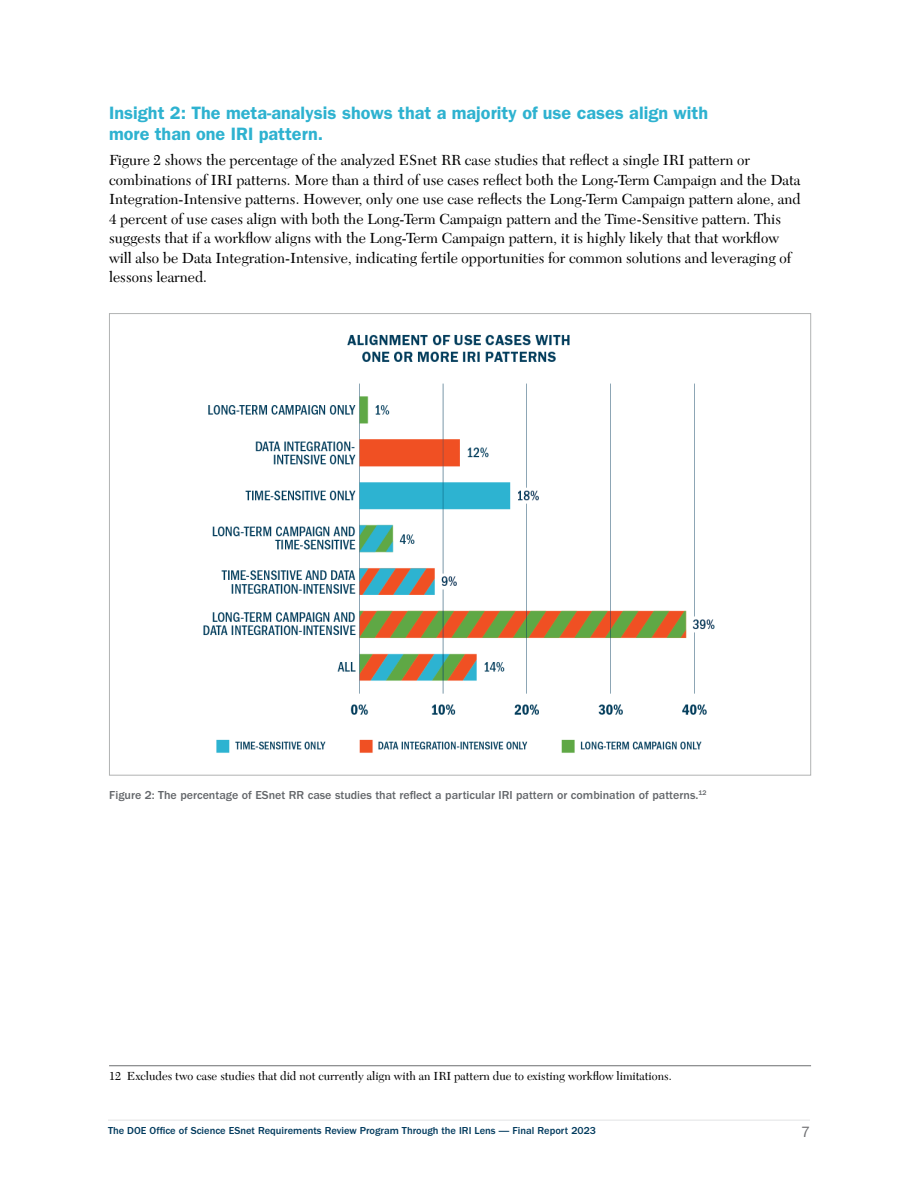
<style>
.page{position:relative;width:918px;height:1188px;background:#fff}
.page>*{position:absolute;margin:0;border:0;box-sizing:border-box;transform-origin:0 0}
.t1{font:600 18px/21px "ITC Franklin Gothic Std";color:#2eb2d0}
.t2{font:15px/19.5px "Transitional 511 BT";color:#000}
.t3{font:15px "ITC Franklin Gothic Std";color:#6d6e71}
.t4{font:500 12px "ITC Franklin Gothic Std";color:#63666a}
.t5{font:12px "Transitional 511 BT";color:#000}
.t6{font:500 10.5px "ITC Franklin Gothic Std";color:#003a5d}
</style>
<div class="page">
<hr style="left:108px;top:1120px;width:702px;height:1px;background:#e2e3e4">
<hr style="left:109px;top:1065px;width:702px;height:1px;background:#6d6e71">
<img style="left:203px;top:334px;width:512px;height:419px">
<p class="t1" style="left:109px;top:103px;width:601px">Insight 2: The meta-analysis shows that a majority of use cases align with more than one IRI pattern.</p>
<p class="t2" style="left:109px;top:150px;width:693px">Figure 2 shows the percentage of the analyzed ESnet RR case studies that reflect a single IRI pattern or combinations of IRI patterns. More than a third of use cases reflect both the Long-Term Campaign and the Data Integration-Intensive patterns. However, only one use case reflects the Long-Term Campaign pattern alone, and 4 percent of use cases align with both the Long-Term Campaign pattern and the Time-Sensitive pattern. This suggests that if a workflow aligns with the Long-Term Campaign pattern, it is highly likely that that workflow will also be Data Integration-Intensive, indicating fertile opportunities for common solutions and leveraging of lessons learned.</p>
<p class="t4" style="left:109px;top:788px;width:599px">Figure 2: The percentage of ESnet RR case studies that reflect a particular IRI pattern or combination of patterns.<sup>12</sup></p>
<p class="t5" style="left:109px;top:1069px;width:564px">12 Excludes two case studies that did not currently align with an IRI pattern due to existing workflow limitations.</p>
<p class="t6" style="left:108px;top:1124px;width:490px">The DOE Office of Science ESnet Requirements Review Program Through the IRI Lens — Final Report 2023</p>
<p class="t3" style="left:801px;top:1123px;width:10px">7</p>
</div>
